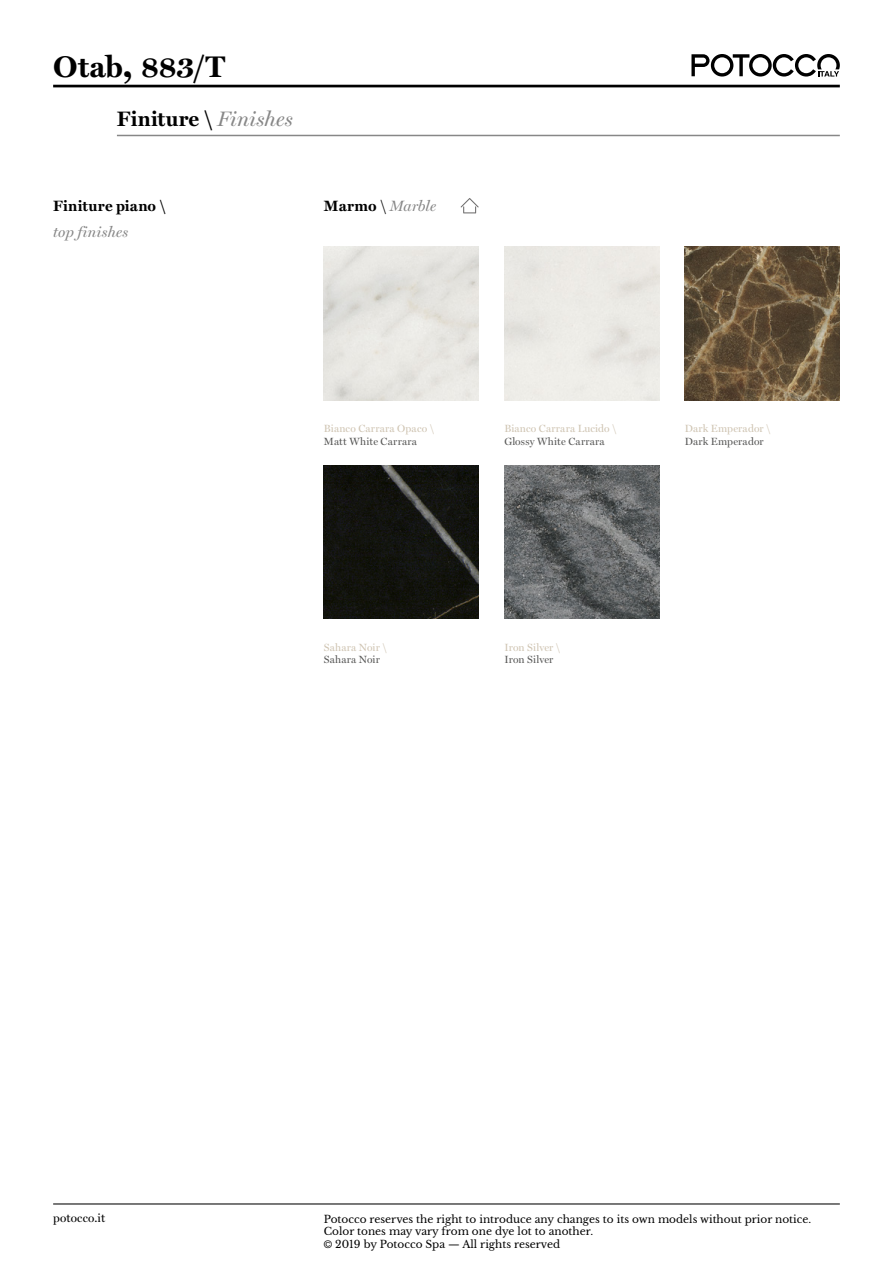
<style>
.page{position:relative;width:893px;height:1263px;background:#fff}
.page>*{position:absolute;margin:0;border:0;box-sizing:border-box;transform-origin:0 0}
.t1{font:700 30px "Miller Text";color:#000}
.t2{font:700 21px "Miller Text";letter-spacing:.01em;color:#000}
.t3{font:italic 15px "Miller Display";letter-spacing:.005em;color:#878787}
.t4{font:700 15px "Miller Text";letter-spacing:.015em;color:#000}
.t5{font:12px "Miller Display";letter-spacing:.015em;color:#000}
.t6{font:10.5px/12.6px "Libre Baskerville";color:#000}
.t7{font:10.5px "Miller Display";letter-spacing:.02em;color:#cfc4b2}
.t8{font:10.5px "Miller Display";letter-spacing:.02em;color:#575756}
.s1{font-size:36px}
.s2{font-family:"Miller Display";font-weight:400;font-style:italic;color:#878787}
.s3{font-family:"Miller Text";font-weight:700;font-style:normal;color:#000}
.s4{font-style:normal;color:#000}
.s5{font-family:"Helvetica Neue LT Std"}
</style>
<div class="page">
<img style="left:685px;top:246px;width:155px;height:154px">
<img style="left:324px;top:465px;width:155px;height:154px">
<img style="left:504px;top:465px;width:155px;height:154px">
<svg style="left:461px;top:198px;width:18px;height:15px"></svg>
<hr style="left:117px;top:135px;width:723px;height:1px;background:#878787">
<hr style="left:53px;top:1203px;width:787px;height:1px;background:#000">
<hr style="left:53px;top:85px;width:787px;height:2px;background:#000">
<svg style="left:691px;top:54px;width:149px;height:23px"></svg>
<h1 class="t1" style="left:53px;top:49px;width:174px">Otab<span class="s1">,</span> 883/T</h1>
<h2 class="t2" style="left:117px;top:107px;width:177px">Finiture \ <span class="s2">Finishes</span></h2>
<h3 class="t4" style="left:53px;top:197px;width:114px">Finiture piano \</h3>
<h3 class="t3" style="left:53px;top:223px;width:77px">top finishes</h3>
<h3 class="t3" style="left:324px;top:197px;width:114px"><span class="s3">Marmo</span> <span class="s4">\</span> Marble</h3>
<p class="t7" style="left:324px;top:422px;width:112px">Bianco Carrara Opaco \</p>
<p class="t8" style="left:324px;top:435px;width:95px">Matt White Carrara</p>
<p class="t7" style="left:504px;top:422px;width:114px">Bianco Carrara Lucido \</p>
<p class="t8" style="left:504px;top:435px;width:102px">Glossy White Carrara</p>
<p class="t7" style="left:685px;top:422px;width:87px">Dark Emperador \</p>
<p class="t8" style="left:685px;top:435px;width:80px">Dark Emperador</p>
<p class="t7" style="left:324px;top:641px;width:65px">Sahara Noir \</p>
<p class="t8" style="left:324px;top:653px;width:58px">Sahara Noir</p>
<p class="t7" style="left:504px;top:641px;width:57px">Iron Silver \</p>
<p class="t8" style="left:504px;top:653px;width:51px">Iron Silver</p>
<p class="t5" style="left:53px;top:1210px;width:54px">potocco.it</p>
<p class="t6" style="left:324px;top:1212px;width:489px">Potocco reserves the right to introduce any changes to its own models without prior notice.<br>Color tones may vary from one dye lot to another.<br><span class="s5">©</span> 2019 by Potocco Spa — All rights reserved</p>
</div>
